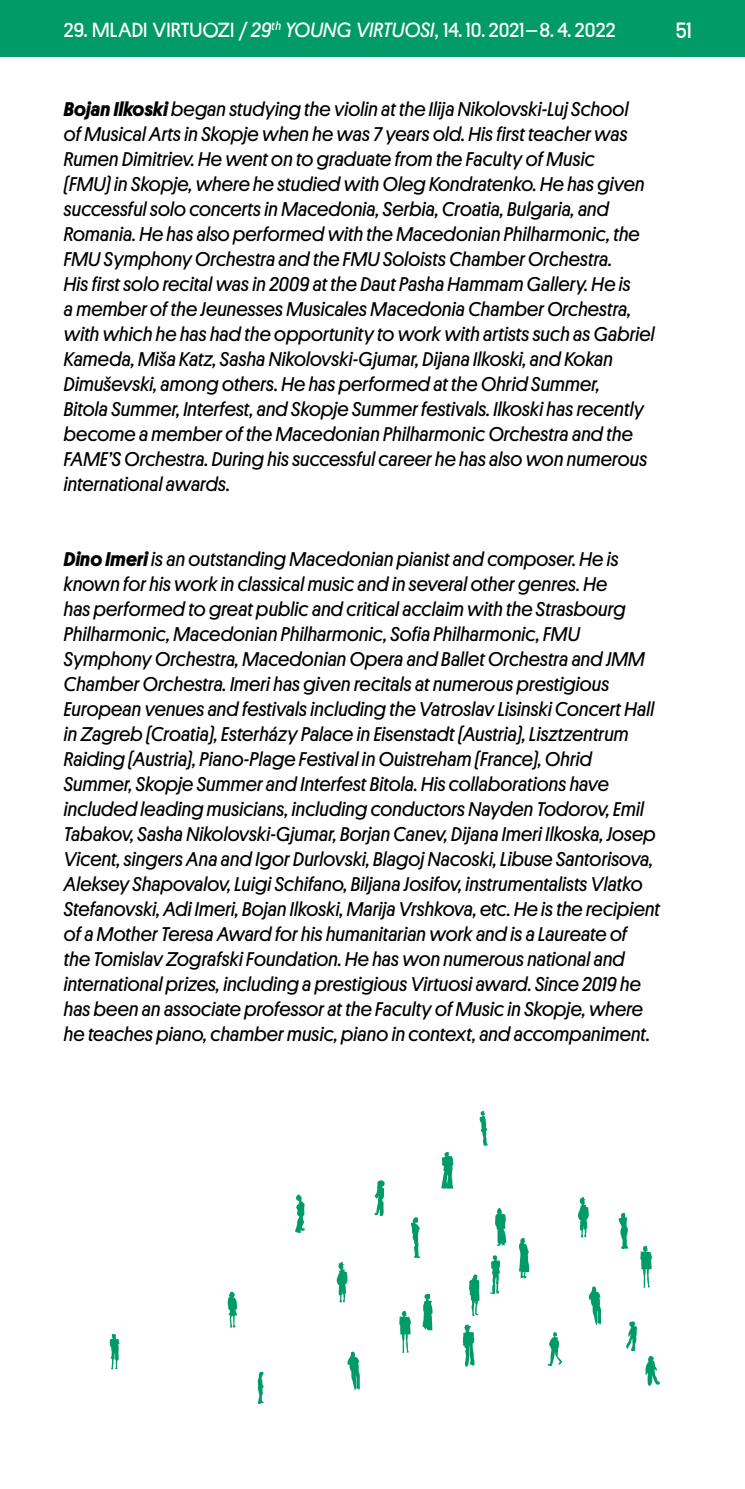
<style>
.page{position:relative;width:745px;height:1489px;background:#fff}
.page>*{position:absolute;margin:0;border:0;box-sizing:border-box;transform-origin:0 0}
.t1{font:22.5px "Platform";color:#fff}
.t2{font:20.75px "Platform";letter-spacing:.01em;color:#fff}
.t3{font:italic 20px/25px "Platform";letter-spacing:.01em;color:#000}
.s1{font-style:italic}
.s2{font-weight:700}
</style>
<div class="page">
<div style="left:0;top:0;width:744px;height:57px;background:#009b67"></div>
<svg style="left:519px;top:1237px;width:10px;height:41px"></svg>
<svg style="left:410px;top:1217px;width:10px;height:40px"></svg>
<svg style="left:469px;top:1274px;width:10px;height:41px"></svg>
<svg style="left:640px;top:1245px;width:11px;height:42px"></svg>
<svg style="left:462px;top:1324px;width:12px;height:42px"></svg>
<svg style="left:578px;top:1197px;width:10px;height:40px"></svg>
<svg style="left:588px;top:1286px;width:12px;height:38px"></svg>
<svg style="left:422px;top:1293px;width:10px;height:37px"></svg>
<svg style="left:489px;top:1255px;width:11px;height:38px"></svg>
<svg style="left:495px;top:1208px;width:11px;height:37px"></svg>
<svg style="left:645px;top:1356px;width:14px;height:29px"></svg>
<svg style="left:257px;top:1371px;width:7px;height:32px"></svg>
<svg style="left:618px;top:1212px;width:9px;height:36px"></svg>
<svg style="left:626px;top:1321px;width:10px;height:29px"></svg>
<svg style="left:441px;top:1152px;width:12px;height:36px"></svg>
<svg style="left:227px;top:1291px;width:10px;height:36px"></svg>
<svg style="left:109px;top:1333px;width:11px;height:36px"></svg>
<svg style="left:479px;top:1111px;width:9px;height:34px"></svg>
<svg style="left:547px;top:1332px;width:14px;height:33px"></svg>
<svg style="left:374px;top:1180px;width:10px;height:35px"></svg>
<svg style="left:295px;top:1194px;width:9px;height:38px"></svg>
<svg style="left:399px;top:1310px;width:11px;height:42px"></svg>
<svg style="left:336px;top:1262px;width:11px;height:40px"></svg>
<svg style="left:347px;top:1351px;width:12px;height:39px"></svg>
<p class="t2" style="left:64px;top:15px;width:552px">29. MLADI VIRTUOZI / <span class="s1">29</span><sup>th</sup> <span class="s1">YOUNG VIRTUOSI</span>, 14. 10. 2021–8. 4. 2022</p>
<p class="t1" style="left:675px;top:14px;width:18px">51</p>
<p class="t3" style="left:64px;top:95px;width:592px"><span class="s2">Bojan Ilkoski</span> began studying the violin at the Ilija Nikolovski-Luj School<br>of Musical Arts in Skopje when he was 7 years old. His first teacher was Rumen Dimitriev. He went on to graduate from the Faculty of Music<br>(FMU) in Skopje, where he studied with Oleg Kondratenko. He has given successful solo concerts in Macedonia, Serbia, Croatia, Bulgaria, and Romania. He has also performed with the Macedonian Philharmonic, the FMU Symphony Orchestra and the FMU Soloists Chamber Orchestra.<br>His first solo recital was in 2009 at the Daut Pasha Hammam Gallery. He is<br>a member of the Jeunesses Musicales Macedonia Chamber Orchestra, with which he has had the opportunity to work with artists such as Gabriel Kameda, Miša Katz, Sasha Nikolovski-Gjumar, Dijana Ilkoski, and Kokan Dimuševski, among others. He has performed at the Ohrid Summer,<br>Bitola Summer, Interfest, and Skopje Summer festivals. Ilkoski has recently become a member of the Macedonian Philharmonic Orchestra and the FAME’S Orchestra. During his successful career he has also won numerous international awards.</p>
<p class="t3" style="left:64px;top:545px;width:597px"><span class="s2">Dino Imeri</span> is an outstanding Macedonian pianist and composer. He is known for his work in classical music and in several other genres. He<br>has performed to great public and critical acclaim with the Strasbourg Philharmonic, Macedonian Philharmonic, Sofia Philharmonic, FMU Symphony Orchestra, Macedonian Opera and Ballet Orchestra and JMM Chamber Orchestra. Imeri has given recitals at numerous prestigious European venues and festivals including the Vatroslav Lisinski Concert Hall in Zagreb (Croatia), Esterházy Palace in Eisenstadt (Austria), Lisztzentrum Raiding (Austria), Piano-Plage Festival in Ouistreham (France), Ohrid Summer, Skopje Summer and Interfest Bitola. His collaborations have included leading musicians, including conductors Nayden Todorov, Emil Tabakov, Sasha Nikolovski-Gjumar, Borjan Canev, Dijana Imeri Ilkoska, Josep Vicent, singers Ana and Igor Durlovski, Blagoj Nacoski, Libuse Santorisova, Aleksey Shapovalov, Luigi Schifano, Biljana Josifov, instrumentalists Vlatko Stefanovski, Adi Imeri, Bojan Ilkoski, Marija Vrshkova, etc. He is the recipient of a Mother Teresa Award for his humanitarian work and is a Laureate of<br>the Tomislav Zografski Foundation. He has won numerous national and international prizes, including a prestigious Virtuosi award. Since 2019 he has been an associate professor at the Faculty of Music in Skopje, where he teaches piano, chamber music, piano in context, and accompaniment.</p>
</div>
